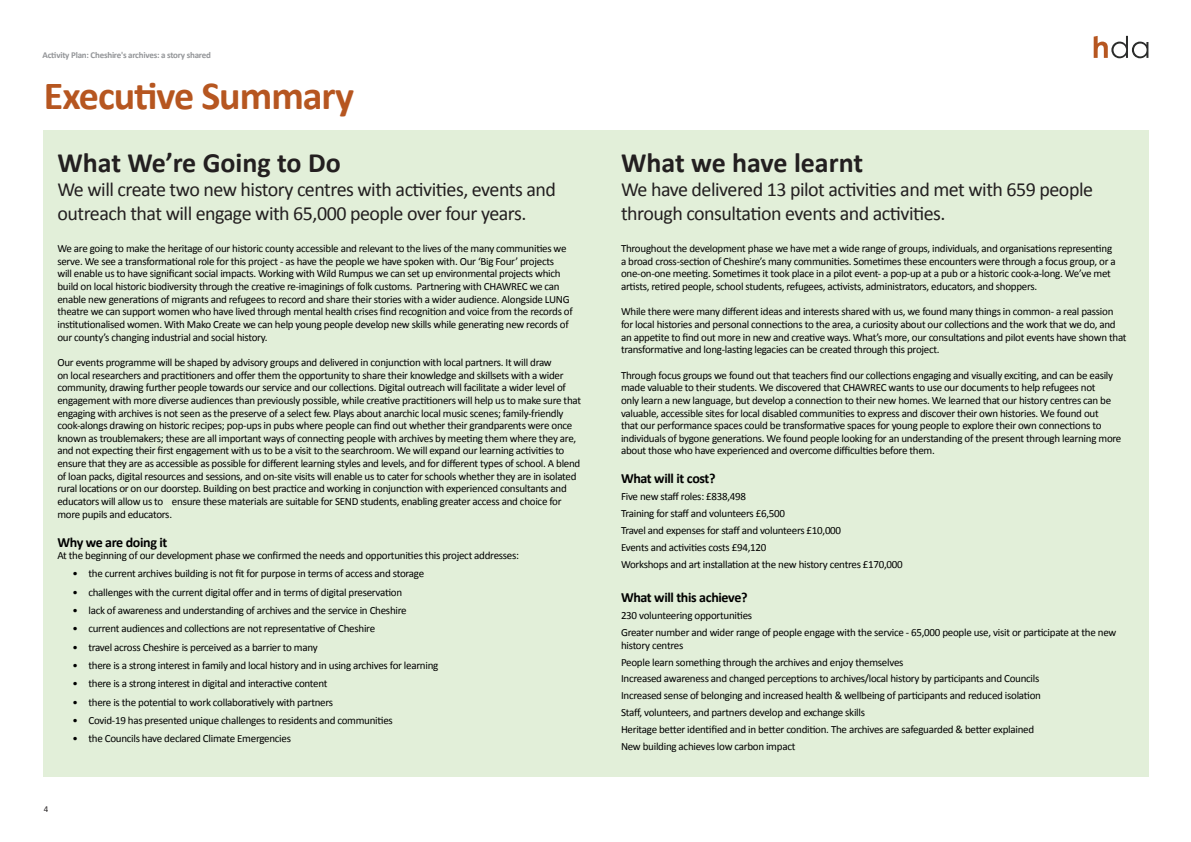
<style>
.page{position:relative;width:1191px;height:842px;background:#fff}
.page>*{position:absolute;margin:0;border:0;box-sizing:border-box;transform-origin:0 0}
.t1{font:700 40px "Calibri";letter-spacing:-.025em;color:#b65620}
.t2{font:700 28px "Calibri";color:#231f20}
.t3{font:20px/24px "Calibri";letter-spacing:-.025em;color:#231f20}
.t4{font:700 14px "Calibri";letter-spacing:-.025em;color:#000}
.t5{font:11px/12.6px "Calibri";letter-spacing:-.025em;color:#000}
.t6{font:700 9px "Calibri";letter-spacing:-.025em;color:#939598}
.t7{font:9px "Calibri";color:#231f20}
</style>
<div class="page">
<svg style="left:1093px;top:36px;width:55px;height:22px"></svg>
<div style="left:43px;top:130px;width:1105px;height:647px;background:#e2efd9"></div>
<p class="t6" style="left:43px;top:49px;width:170px">Activity Plan: Cheshire's archives: a story shared</p>
<p class="t1" style="left:44px;top:68px;width:311px">Executive Summary</p>
<p class="t2" style="left:57px;top:143px;width:285px">What We’re Going to Do</p>
<p class="t3" style="left:57px;top:176px;width:500px">We will create two new history centres with activities, events and outreach that will engage with 65,000 people over four years.</p>
<p class="t5" style="left:57px;top:242px;width:517px">We are going to make the heritage of our historic county accessible and relevant to the lives of the many communities we serve. We see a transformational role for this project - as have the people we have spoken with. Our ‘Big Four’ projects<br>will enable us to have significant social impacts. Working with Wild Rumpus we can set up environmental projects which build on local historic biodiversity through the creative re-imaginings of folk customs. Partnering with CHAWREC we can enable new generations of migrants and refugees to record and share their stories with a wider audience. Alongside LUNG theatre we can support women who have lived through mental health crises find recognition and voice from the records of institutionalised women. With Mako Create we can help young people develop new skills while generating new records of our county’s changing industrial and social history.</p>
<p class="t5" style="left:57px;top:355px;width:525px">Our events programme will be shaped by advisory groups and delivered in conjunction with local partners. It will draw<br>on local researchers and practitioners and offer them the opportunity to share their knowledge and skillsets with a wider community, drawing further people towards our service and our collections. Digital outreach will facilitate a wider level of engagement with more diverse audiences than previously possible, while creative practitioners will help us to make sure that engaging with archives is not seen as the preserve of a select few. Plays about anarchic local music scenes; family-friendly cook-alongs drawing on historic recipes; pop-ups in pubs where people can find out whether their grandparents were once known as troublemakers; these are all important ways of connecting people with archives by meeting them where they are, and not expecting their first engagement with us to be a visit to the searchroom. We will expand our learning activities to ensure that they are as accessible as possible for different learning styles and levels, and for different types of school. A blend of loan packs, digital resources and sessions, and on-site visits will enable us to cater for schools whether they are in isolated rural locations or on our doorstep. Building on best practice and working in conjunction with experienced consultants and educators will allow us to ensure these materials are suitable for SEND students, enabling greater access and choice for more pupils and educators.</p>
<p class="t4" style="left:57px;top:532px;width:112px">Why we are doing it</p>
<p class="t5" style="left:57px;top:549px;width:463px">At the beginning of our development phase we confirmed the needs and opportunities this project addresses:</p>
<p class="t5" style="left:72px;top:567px;width:353px">• the current archives building is not fit for purpose in terms of access and storage</p>
<p class="t5" style="left:72px;top:585px;width:331px">• challenges with the current digital offer and in terms of digital preservation</p>
<p class="t5" style="left:72px;top:604px;width:336px">• lack of awareness and understanding of archives and the service in Cheshire</p>
<p class="t5" style="left:72px;top:622px;width:304px">• current audiences and collections are not representative of Cheshire</p>
<p class="t5" style="left:72px;top:640px;width:247px">• travel across Cheshire is perceived as a barrier to many</p>
<p class="t5" style="left:72px;top:659px;width:367px">• there is a strong interest in family and local history and in using archives for learning</p>
<p class="t5" style="left:72px;top:677px;width:256px">• there is a strong interest in digital and interactive content</p>
<p class="t5" style="left:72px;top:695px;width:262px">• there is the potential to work collaboratively with partners</p>
<p class="t5" style="left:72px;top:713px;width:322px">• Covid-19 has presented unique challenges to residents and communities</p>
<p class="t5" style="left:72px;top:732px;width:220px">• the Councils have declared Climate Emergencies</p>
<p class="t7" style="left:44px;top:803px;width:6px">4</p>
<p class="t2" style="left:621px;top:143px;width:244px">What we have learnt</p>
<p class="t3" style="left:621px;top:176px;width:473px">We have delivered 13 pilot activities and met with 659 people through consultation events and activities.</p>
<p class="t5" style="left:621px;top:242px;width:496px">Throughout the development phase we have met a wide range of groups, individuals, and organisations representing a broad cross-section of Cheshire’s many communities. Sometimes these encounters were through a focus group, or a one-on-one meeting. Sometimes it took place in a pilot event- a pop-up at a pub or a historic cook-a-long. We’ve met artists, retired people, school students, refugees, activists, administrators, educators, and shoppers.</p>
<p class="t5" style="left:621px;top:305px;width:507px">While there were many different ideas and interests shared with us, we found many things in common- a real passion for local histories and personal connections to the area, a curiosity about our collections and the work that we do, and an appetite to find out more in new and creative ways. What’s more, our consultations and pilot events have shown that transformative and long-lasting legacies can be created through this project.</p>
<p class="t5" style="left:621px;top:368px;width:502px">Through focus groups we found out that teachers find our collections engaging and visually exciting, and can be easily made valuable to their students. We discovered that CHAWREC wants to use our documents to help refugees not<br>only learn a new language, but develop a connection to their new homes. We learned that our history centres can be valuable, accessible sites for local disabled communities to express and discover their own histories. We found out<br>that our performance spaces could be transformative spaces for young people to explore their own connections to individuals of bygone generations. We found people looking for an understanding of the present through learning more about those who have experienced and overcome difficulties before them.</p>
<p class="t4" style="left:621px;top:469px;width:96px">What will it cost?</p>
<p class="t5" style="left:621px;top:490px;width:127px">Five new staff roles: £838,498</p>
<p class="t5" style="left:621px;top:507px;width:165px">Training for staff and volunteers £6,500</p>
<p class="t5" style="left:621px;top:523px;width:222px">Travel and expenses for staff and volunteers £10,000</p>
<p class="t5" style="left:621px;top:540px;width:147px">Events and activities costs £94,120</p>
<p class="t5" style="left:621px;top:557px;width:283px">Workshops and art installation at the new history centres £170,000</p>
<p class="t4" style="left:621px;top:588px;width:128px">What will this achieve?</p>
<p class="t5" style="left:621px;top:609px;width:133px">230 volunteering opportunities</p>
<p class="t5" style="left:621px;top:625px;width:497px">Greater number and wider range of people engage with the service - 65,000 people use, visit or participate at the new history centres</p>
<p class="t5" style="left:621px;top:655px;width:284px">People learn something through the archives and enjoy themselves</p>
<p class="t5" style="left:621px;top:672px;width:420px">Increased awareness and changed perceptions to archives/local history by participants and Councils</p>
<p class="t5" style="left:621px;top:689px;width:421px">Increased sense of belonging and increased health &amp; wellbeing of participants and reduced isolation</p>
<p class="t5" style="left:621px;top:706px;width:245px">Staff, volunteers, and partners develop and exchange skills</p>
<p class="t5" style="left:621px;top:723px;width:415px">Heritage better identified and in better condition. The archives are safeguarded &amp; better explained</p>
<p class="t5" style="left:621px;top:740px;width:176px">New building achieves low carbon impact</p>
</div>
